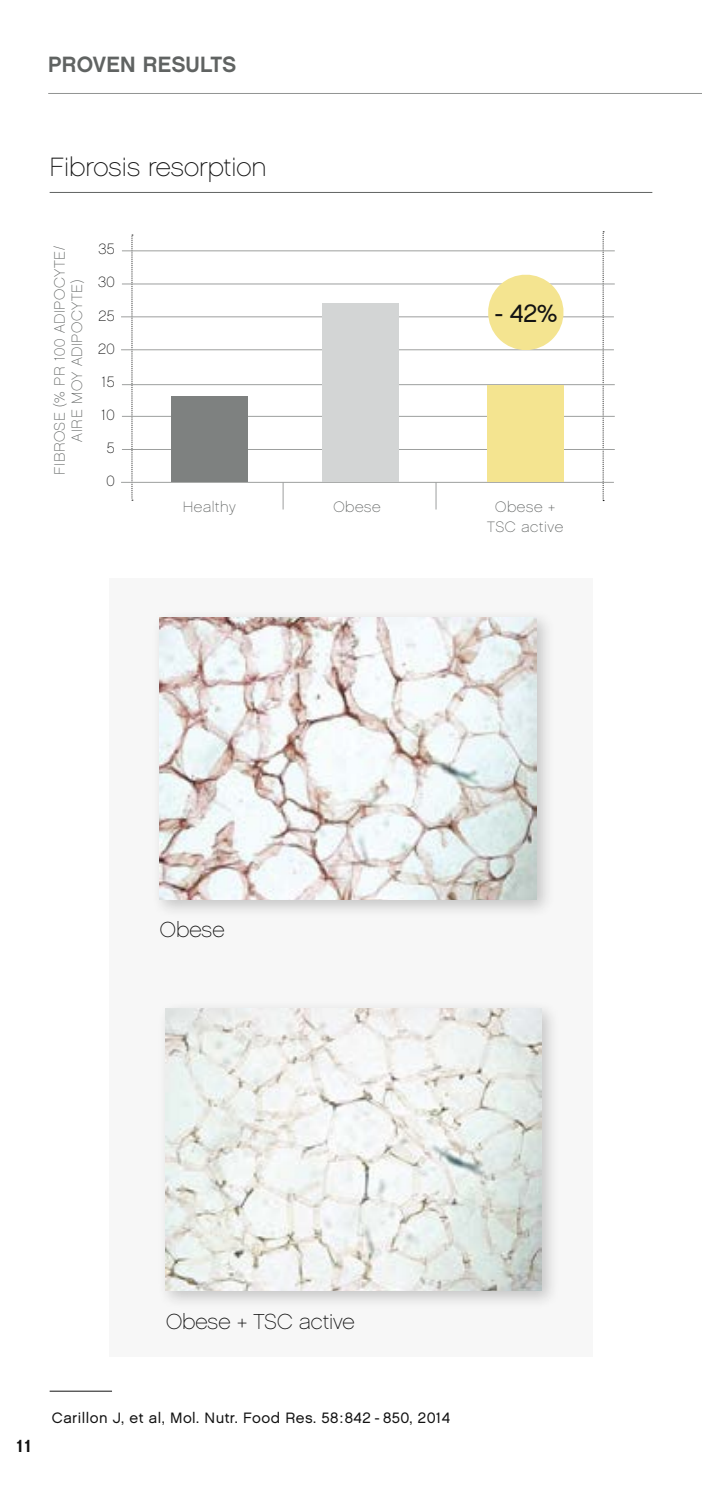
<style>
.page{position:relative;width:702px;height:1489px;background:#fff}
.page>*{position:absolute;margin:0;border:0;box-sizing:border-box;transform-origin:0 0}
.t1{font:26.5px "Chalet Paris Nineteen Sixty";color:#121212}
.t2{font:25px "Chalet London Nineteen Sixty";color:#121212}
.t3{font:22px "Chalet New York Nineteen Sixty";letter-spacing:.01em;color:#606362}
.t4{font:21.5px "Chalet Paris Nineteen Sixty";color:#121212}
.t5{font:17.5px "Chalet New York Nineteen Sixty";color:#121212}
.t6{font:15px/17.5px "Chalet Paris Nineteen Sixty";letter-spacing:.04em;color:#606362;text-align:center}
.t7{font:15px "Chalet London Nineteen Sixty";letter-spacing:.03em;color:#121212}
.t8{font:15px "Chalet Paris Nineteen Sixty";letter-spacing:.035em;color:#121212}
</style>
<div class="page">
<hr style="left:50px;top:192px;width:602px;height:1px;background:#606362">
<svg style="left:602px;top:231px;width:2px;height:270px"></svg>
<svg style="left:131px;top:235px;width:2px;height:265px"></svg>
<hr style="left:122px;top:384px;width:492px;height:1px;background:#9d9f9e">
<hr style="left:122px;top:250px;width:492px;height:1px;background:#9d9f9e">
<hr style="left:122px;top:416px;width:492px;height:1px;background:#9d9f9e">
<hr style="left:122px;top:283px;width:492px;height:1px;background:#9d9f9e">
<hr style="left:122px;top:449px;width:492px;height:1px;background:#9d9f9e">
<hr style="left:121px;top:316px;width:493px;height:1px;background:#9d9f9e">
<hr style="left:121px;top:482px;width:493px;height:1px;background:#9d9f9e">
<hr style="left:121px;top:349px;width:493px;height:1px;background:#9d9f9e">
<svg style="left:283px;top:483px;width:1px;height:26px"></svg>
<svg style="left:435px;top:483px;width:1px;height:26px"></svg>
<div style="left:171px;top:396px;width:76px;height:86px;background:#7e8180"></div>
<div style="left:487px;top:385px;width:76px;height:97px;background:#f4e490"></div>
<div style="left:322px;top:303px;width:77px;height:179px;background:#d3d5d5"></div>
<svg style="left:484px;top:274px;width:83px;height:77px"></svg>
<div style="left:109px;top:578px;width:484px;height:778px;background:#f7f7f7"></div>
<div style="left:151px;top:609px;width:404px;height:309px;background:#121212;opacity:.22"></div>
<img style="left:159px;top:617px;width:377px;height:282px">
<div style="left:157px;top:999px;width:403px;height:310px;background:#121212;opacity:.22"></div>
<img style="left:165px;top:1008px;width:376px;height:282px">
<hr style="left:50px;top:1390px;width:62px;height:1px;background:#121212">
<hr style="left:48px;top:93px;width:654px;height:1px;background:#606362">
<h3 class="t3" style="left:48px;top:51px;width:190px">PROVEN RESULTS</h3>
<h1 class="t1" style="left:50px;top:151px;width:218px">Fibrosis resorption</h1>
<p class="t6" style="left:51px;top:475px;width:230px;rotate:-90deg">FIBROSE (% PR 100 ADIPOCYTE/<br>AIRE MOY ADIPOCYTE)</p>
<p class="t8" style="left:98px;top:240px;width:18px">35</p>
<p class="t8" style="left:98px;top:273px;width:18px">30</p>
<p class="t8" style="left:99px;top:306px;width:18px">25</p>
<p class="t8" style="left:98px;top:340px;width:18px">20</p>
<p class="t8" style="left:102px;top:373px;width:15px">15</p>
<p class="t8" style="left:101px;top:406px;width:15px">10</p>
<p class="t8" style="left:107px;top:439px;width:9px">5</p>
<p class="t8" style="left:106px;top:472px;width:10px">0</p>
<h2 class="t2" style="left:494px;top:297px;width:64px">- 42%</h2>
<p class="t6" style="left:183px;top:498px;width:55px">Healthy</p>
<p class="t6" style="left:487px;top:496px;width:77px;line-height:20px">Obese +<br>TSC active</p>
<p class="t6" style="left:333px;top:498px;width:49px">Obese</p>
<h3 class="t4" style="left:160px;top:917px;width:66px">Obese</h3>
<h3 class="t4" style="left:166px;top:1308px;width:190px">Obese + TSC active</h3>
<p class="t5" style="left:16px;top:1435px;width:17px">11</p>
<p class="t7" style="left:52px;top:1408px;width:399px">Carillon J, et al, Mol. Nutr. Food Res. 58:842 - 850, 2014</p>
</div>
